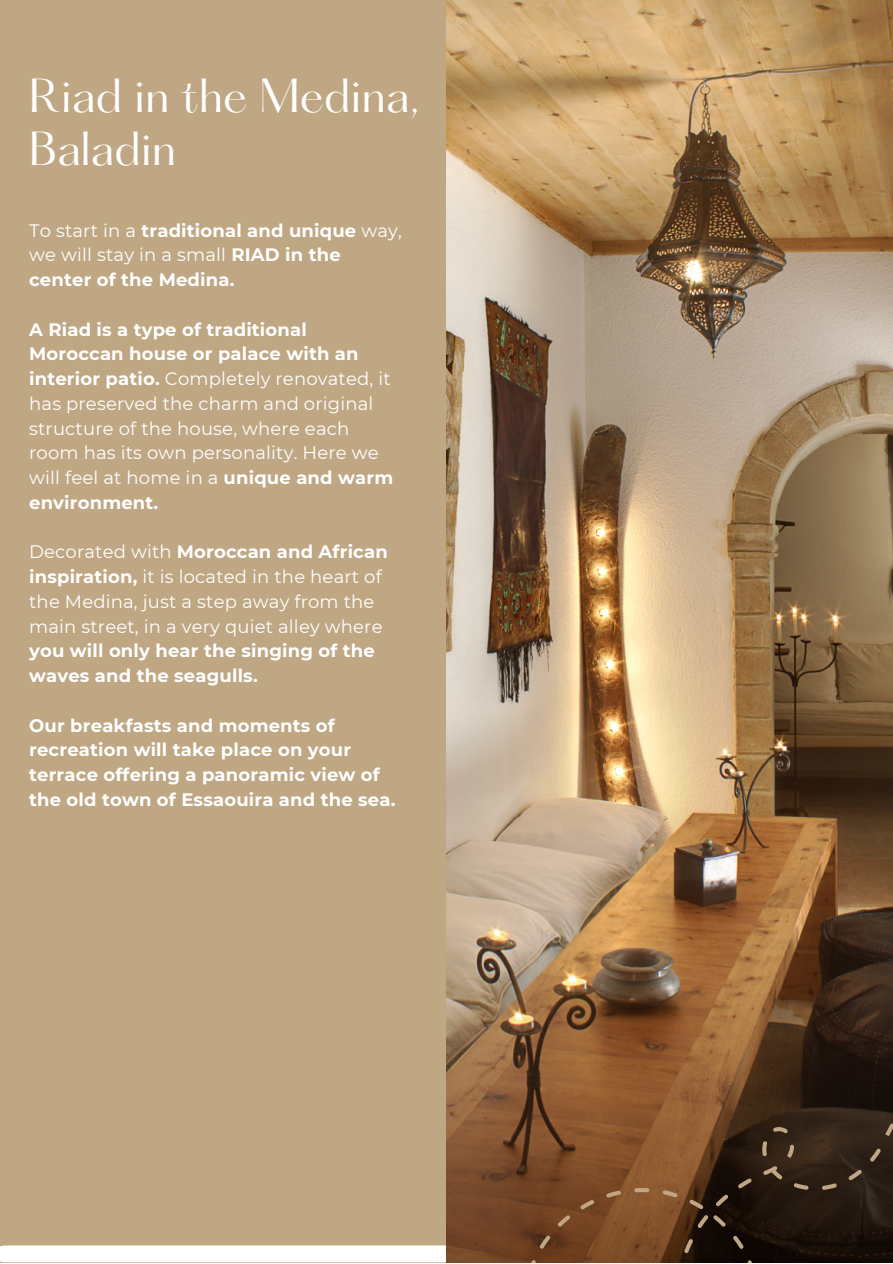
<style>
.page{position:relative;width:893px;height:1264px;background:#fff}
.page>*{position:absolute;margin:0;border:0;box-sizing:border-box;transform-origin:0 0}
.t1{font:41.7px "Hatton";color:#fff}
.t2{font:18px/24.8px "Montserrat";letter-spacing:.01em;color:#fff}
.t3{font:700 18px/24.8px "Montserrat";letter-spacing:.01em;color:#fff}
.s1{font-weight:400}
.s2{font-weight:700}
</style>
<div class="page">
<div style="left:0;top:0;width:446px;height:1262px;background:#bfa784"></div>
<div style="left:4px;top:1245px;width:489px;height:17px;background:#fff"></div>
<img style="left:446px;top:0;width:446px;height:1262px">
<svg style="left:527px;top:1091px;width:365px;height:171px;background:#54351e"></svg>
<p class="t1" style="left:29px;top:77px;width:392px">Riad in the Medina,</p>
<p class="t1" style="left:29px;top:129px;width:148px">Baladin</p>
<p class="t3" style="left:29px;top:218px;width:374px"><span class="s1">To start in a</span> traditional and unique <span class="s1">way, we will stay in a small</span> RIAD in the center of the Medina.</p>
<p class="t2" style="left:29px;top:317px;width:365px"><span class="s2">A Riad is a type of traditional<br>Moroccan house or palace with an interior patio.</span> Completely renovated, it has preserved the charm and original structure of the house, where each room has its own personality. Here we will feel at home in a <span class="s2">unique and warm environment.</span></p>
<p class="t2" style="left:29px;top:539px;width:360px">Decorated with <span class="s2">Moroccan and African inspiration,</span> it is located in the heart of the Medina, just a step away from the main street, in a very quiet alley where <span class="s2">you will only hear the singing of the waves and the seagulls.</span></p>
<p class="t3" style="left:29px;top:712px;width:368px">Our breakfasts and moments of recreation will take place on your terrace offering a panoramic view of the old town of Essaouira and the sea.</p>
</div>
